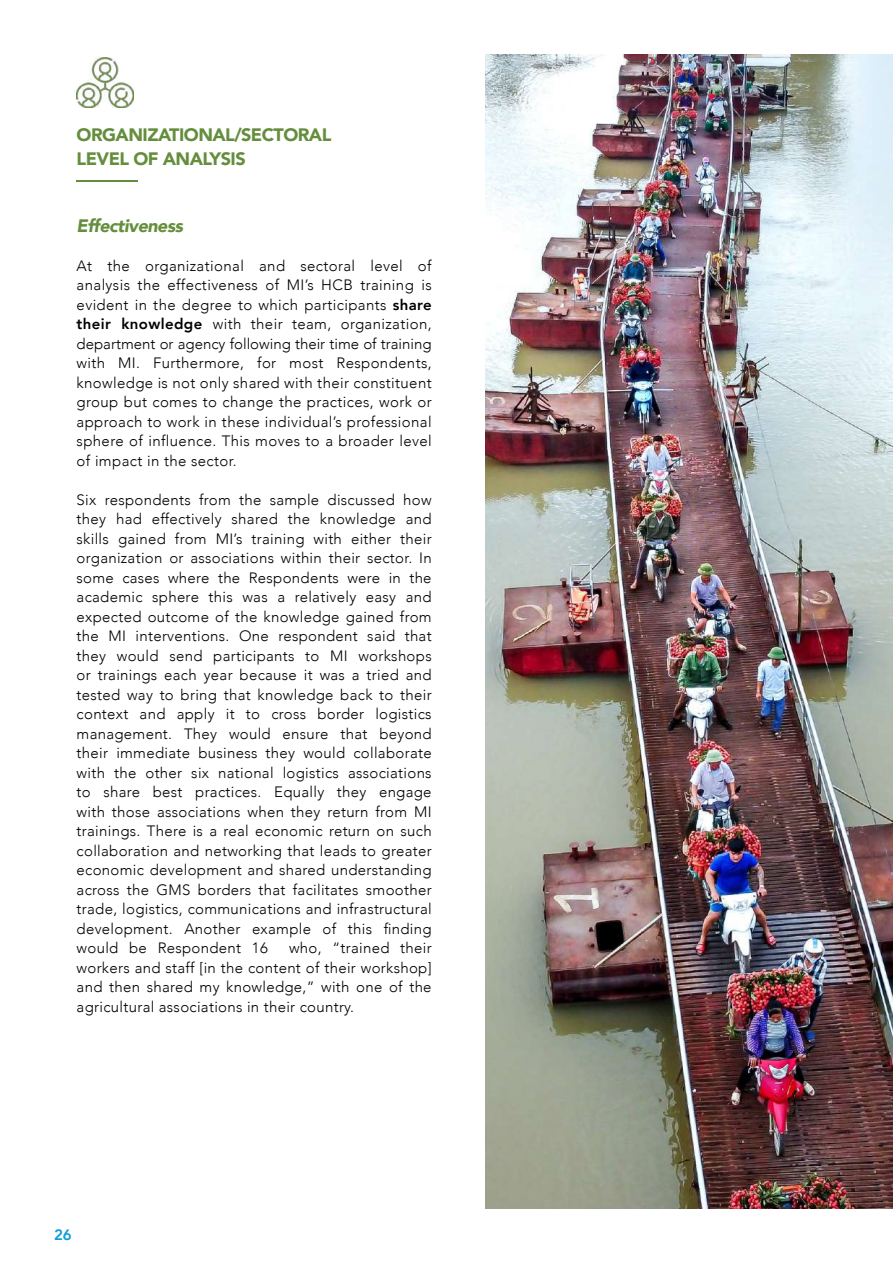
<style>
.page{position:relative;width:893px;height:1263px;background:#fff}
.page>*{position:absolute;margin:0;border:0;box-sizing:border-box;transform-origin:0 0}
.t1{font:900 18px/24px "Avenir";letter-spacing:-.03em;color:#648e3d}
.t2{font:italic 900 18px "Avenir";letter-spacing:-.03em;color:#648e3d}
.t3{font:300 15px/19.5px "Avenir";letter-spacing:.02em;color:#000;text-align:justify}
.t4{font:800 15px "Avenir";color:#0b9dda}
.s1{font-weight:800}
</style>
<div class="page">
<img style="left:485px;top:54px;width:408px;height:1155px">
<hr style="left:77px;top:180px;width:61px;height:2px;background:#648e3d">
<img style="left:77px;top:57px;width:56px;height:50px">
<p class="t1" style="left:77px;top:122px;width:256px">ORGANIZATIONAL/SECTORAL<br>LEVEL OF ANALYSIS</p>
<p class="t2" style="left:77px;top:211px;width:108px">Effectiveness</p>
<p class="t3" style="left:77px;top:256px;width:357px">At the organizational and sectoral level of analysis the effectiveness of MI’s HCB training is evident in the degree to which participants <span class="s1">share their knowledge</span> with their team, organization, department or agency following their time of training with MI. Furthermore, for most Respondents, knowledge is not only shared with their constituent group but comes to change the practices, work or approach to work in these individual’s professional sphere of influence. This moves to a broader level of impact in the sector.</p>
<p class="t3" style="left:77px;top:490px;width:357px">Six respondents from the sample discussed how they had effectively shared the knowledge and skills gained from MI’s training with either their organization or associations within their sector. In some cases where the Respondents were in the academic sphere this was a relatively easy and expected outcome of the knowledge gained from the MI interventions. One respondent said that they would send participants to MI workshops or trainings each year because it was a tried and tested way to bring that knowledge back to their context and apply it to cross border logistics management. They would ensure that beyond their immediate business they would collaborate with the other six national logistics associations to share best practices. Equally they engage with those associations when they return from MI trainings. There is a real economic return on such collaboration and networking that leads to greater economic development and shared understanding across the GMS borders that facilitates smoother trade, logistics, communications and infrastructural development. Another example of this finding would be Respondent 16</p>
<p class="t3" style="left:77px;top:938px;width:357px;text-indent:212px">who, “trained their workers and staff [in the content of their workshop] and then shared my knowledge,” with one of the agricultural associations in their country.</p>
<p class="t4" style="left:54px;top:1223px;width:19px">26</p>
</div>
